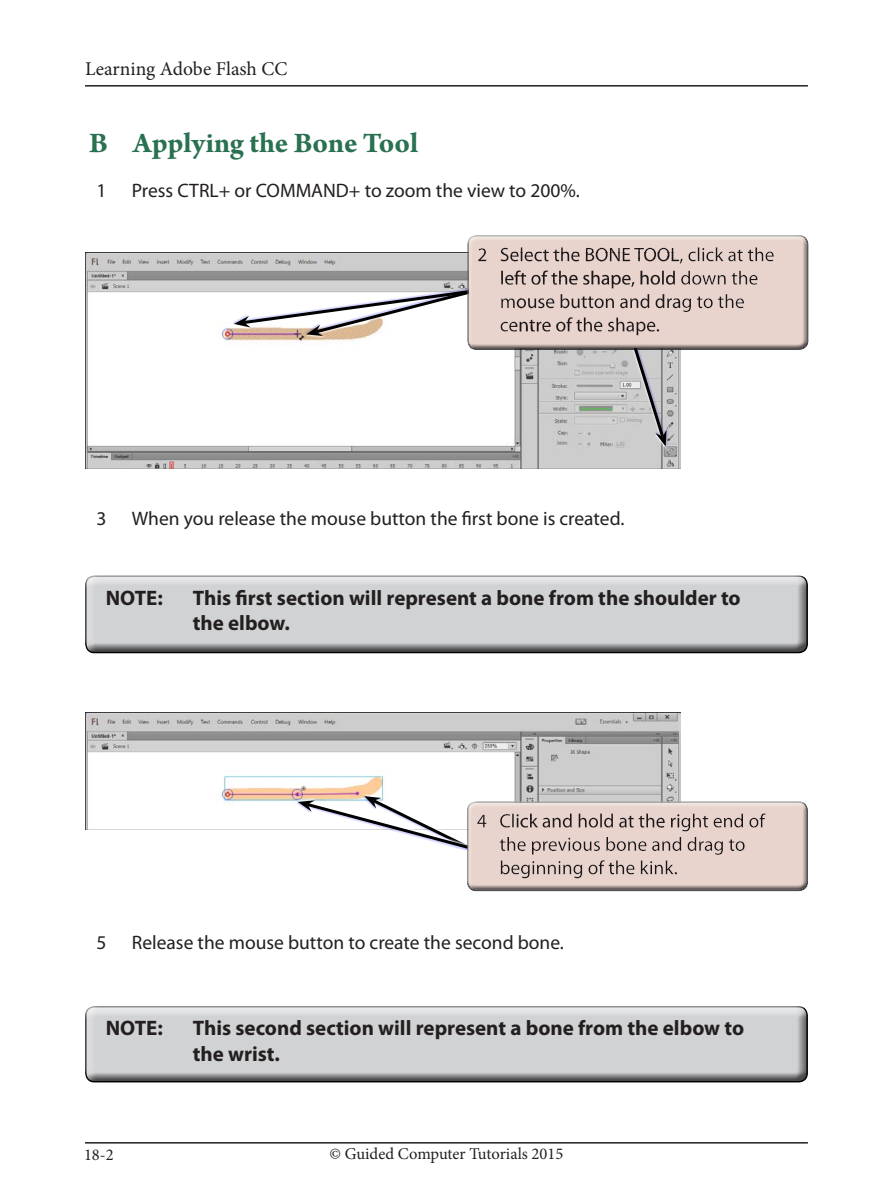
<style>
.page{position:relative;width:893px;height:1191px;background:#fff}
.page>*{position:absolute;margin:0;border:0;box-sizing:border-box;transform-origin:0 0}
.Sub-Head_point{font:700 30px "Arno Pro";color:#297150}
.NB_normal{font:700 21px/25.2px "Myriad Pro";color:#231f20}
.Body{font:19.5px "Myriad Pro";color:#231f20}
.Body-2{font:19.5px "Minion Pro";color:#231f20}
.Body-3{font:16.5px "Minion Pro";color:#231f20}
</style>
<div class="page">
<hr style="left:85px;top:1142px;width:723px;height:1px;background:#231f20">
<hr style="left:85px;top:85px;width:723px;height:2px;background:#231f20">
<div style="left:85px;top:1006px;width:723px;height:77px;background:#231f20;opacity:.75"></div>
<div style="left:85px;top:573px;width:723px;height:74px;background:#fff;opacity:.75"></div>
<div style="left:85px;top:576px;width:723px;height:78px;background:#231f20;opacity:.75"></div>
<img style="left:85px;top:252px;width:595px;height:216px">
<img style="left:85px;top:712px;width:595px;height:117px">
<div style="left:362px;top:794px;width:109px;height:57px;background:#00f;opacity:.18"></div>
<svg style="left:234px;top:252px;width:447px;height:194px"></svg>
<div style="left:467px;top:234px;width:342px;height:112px;background:#fff;opacity:.75"></div>
<div style="left:467px;top:237px;width:342px;height:114px;background:#231f20;opacity:.75"></div>
<svg style="left:298px;top:796px;width:383px;height:55px"></svg>
<div style="left:466px;top:800px;width:342px;height:87px;background:#fff;opacity:.75"></div>
<div style="left:466px;top:802px;width:342px;height:89px;background:#231f20;opacity:.75"></div>
<p class="Body-2" style="left:85px;top:56px;width:204px">Learning Adobe Flash CC</p>
<p class="Sub-Head_point" style="left:89px;top:126px;width:330px">B Applying the Bone Tool</p>
<p class="Body" style="left:96px;top:178px;width:12px">1</p>
<p class="Body" style="left:132px;top:178px;width:450px">Press CTRL+ or COMMAND+ to zoom the view to 200%.</p>
<p class="Body" style="left:96px;top:506px;width:12px">3</p>
<p class="Body" style="left:132px;top:506px;width:494px">When you release the mouse button the first bone is created.</p>
<p class="NB_normal" style="left:106px;top:585px;width:59px">NOTE:</p>
<p class="NB_normal" style="left:193px;top:585px;width:549px">This first section will represent a bone from the shoulder to the elbow.</p>
<p class="Body" style="left:96px;top:930px;width:12px">5</p>
<p class="Body" style="left:132px;top:930px;width:434px">Release the mouse button to create the second bone.</p>
<p class="NB_normal" style="left:106px;top:1015px;width:59px">NOTE:</p>
<p class="NB_normal" style="left:193px;top:1015px;width:553px">This second section will represent a bone from the elbow to the wrist.</p>
<p class="Body-3" style="left:84px;top:1143px;width:31px">18-2</p>
<p class="Body-3" style="left:330px;top:1143px;width:235px">© Guided Computer Tutorials 2015</p>
</div>
